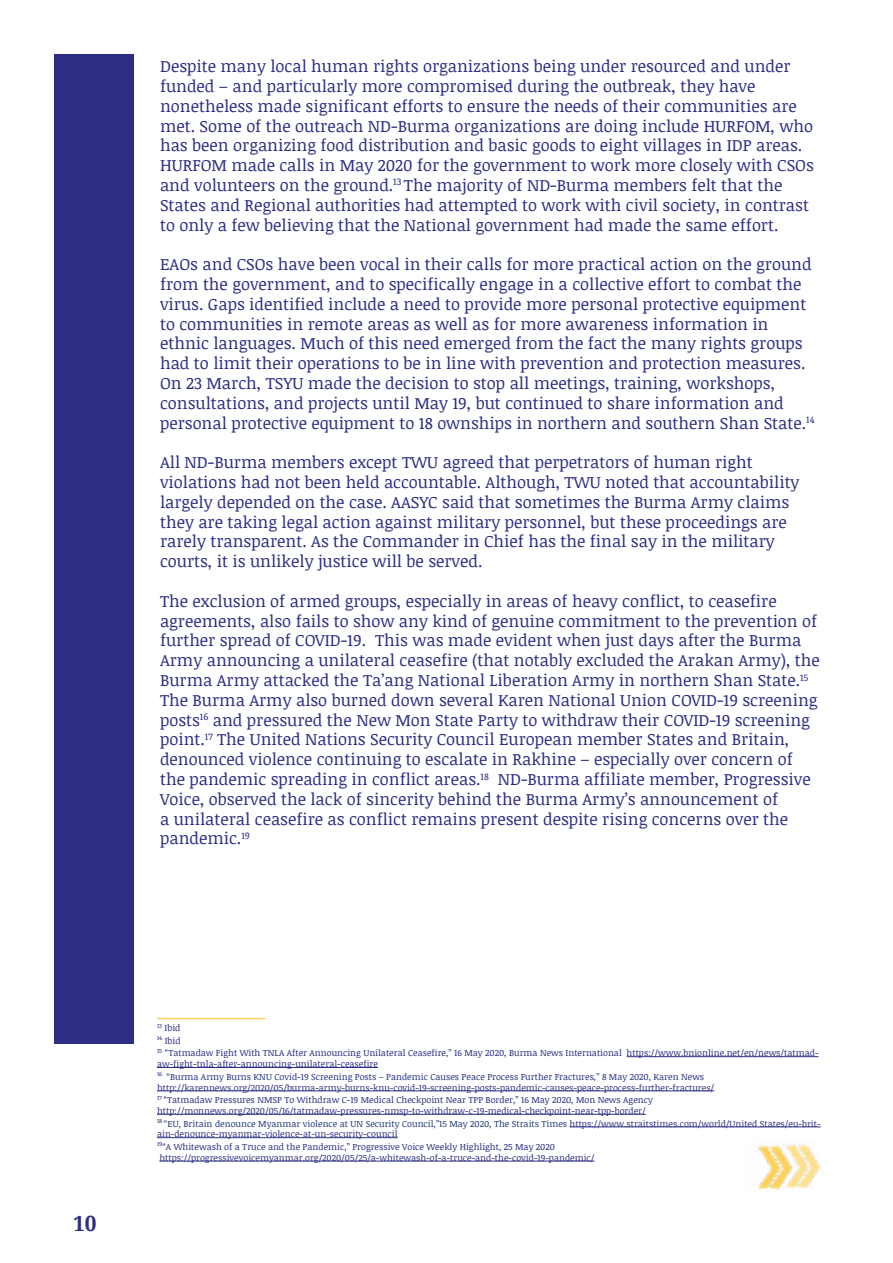
<style>
.page{position:relative;width:893px;height:1263px;background:#fff}
.page>*{position:absolute;margin:0;border:0;box-sizing:border-box;transform-origin:0 0}
.t1{font:700 21px "Noto Serif";color:#2d2e83}
.t2{font:16.5px/19.8px "Noticia Text";color:#2d2e83}
.t3{font:9px/12.6px "Noticia Text";color:#2d2e83}
.t4{font:9px/12.6px "Noticia Text";color:#283583}
.s1{color:#2d2e83}
.s2{color:#213a7c}
</style>
<div class="page">
<div style="left:54px;top:54px;width:80px;height:989px;background:#2d2e83"></div>
<hr style="left:157px;top:1018px;width:108px;height:1px;background:#fed059">
<hr style="left:627px;top:1056px;width:191px;height:1px;background:#2d2e83">
<hr style="left:157px;top:1067px;width:221px;height:1px;background:#2d2e83">
<hr style="left:157px;top:1090px;width:557px;height:1px;background:#2d2e83">
<hr style="left:157px;top:1114px;width:489px;height:1px;background:#2d2e83">
<hr style="left:570px;top:1126px;width:251px;height:1px;background:#2d2e83">
<hr style="left:157px;top:1137px;width:241px;height:1px;background:#2d2e83">
<hr style="left:159px;top:1161px;width:436px;height:1px;background:#2d2e83">
<img style="left:757px;top:1145px;width:13px;height:44px">
<img style="left:770px;top:1141px;width:50px;height:49px">
<p class="t2" style="left:160px;top:56px;width:655px">Despite many local human rights organizations being under resourced and under funded – and particularly more compromised during the outbreak, they have nonetheless made significant efforts to ensure the needs of their communities are met. Some of the outreach ND-Burma organizations are doing include HURFOM, who has been organizing food distribution and basic goods to eight villages in IDP areas.<br>HURFOM made calls in May 2020 for the government to work more closely with CSOs and volunteers on the ground.<sup>13</sup> The majority of ND-Burma members felt that the States and Regional authorities had attempted to work with civil society, in contrast to only a few believing that the National government had made the same effort.</p>
<p class="t2" style="left:160px;top:254px;width:656px">EAOs and CSOs have been vocal in their calls for more practical action on the ground from the government, and to specifically engage in a collective effort to combat the virus. Gaps identified include a need to provide more personal protective equipment to communities in remote areas as well as for more awareness information in ethnic languages. Much of this need emerged from the fact the many rights groups had to limit their operations to be in line with prevention and protection measures.<br>On 23 March, TSYU made the decision to stop all meetings, training, workshops, consultations, and projects until May 19, but continued to share information and personal protective equipment to 18 ownships in northern and southern Shan State.<sup>14</sup></p>
<p class="t2" style="left:160px;top:452px;width:641px">All ND-Burma members except TWU agreed that perpetrators of human right violations had not been held accountable. Although, TWU noted that accountability largely depended on the case. AASYC said that sometimes the Burma Army claims they are taking legal action against military personnel, but these proceedings are rarely transparent. As the Commander in Chief has the final say in the military courts, it is unlikely justice will be served.</p>
<p class="t2" style="left:160px;top:590px;width:661px">The exclusion of armed groups, especially in areas of heavy conflict, to ceasefire agreements, also fails to show any kind of genuine commitment to the prevention of further spread of COVID-19. This was made evident when just days after the Burma Army announcing a unilateral ceasefire (that notably excluded the Arakan Army), the Burma Army attacked the Ta’ang National Liberation Army in northern Shan State.<sup>15<br></sup>The Burma Army also burned down several Karen National Union COVID-19 screening posts<sup>16</sup> and pressured the New Mon State Party to withdraw their COVID-19 screening point.<sup>17</sup> The United Nations Security Council European member States and Britain, denounced violence continuing to escalate in Rakhine – especially over concern of the pandemic spreading in conflict areas.<sup>18</sup> ND-Burma affiliate member, Progressive Voice, observed the lack of sincerity behind the Burma Army’s announcement of<br>a unilateral ceasefire as conflict remains present despite rising concerns over the pandemic.<sup>19</sup></p>
<p class="t1" style="left:73px;top:1209px;width:25px">10</p>
<p class="t3" style="left:157px;top:1021px;width:663px"><sup>13</sup> Ibid<br><sup>14</sup> Ibid<br><sup>15</sup> “Tatmadaw Fight With TNLA After Announcing Unilateral Ceasefire,” 16 May 2020, Burma News International https://www.bnionline.net/en/news/tatmad-</p>
<p class="t4" style="left:157px;top:1057px;width:549px"><span class="s1">aw-fight-tnla-after-announcing-unilateral-ceasefire<br></span><sup>16</sup> “Burma Army Burns KNU Covid-19 Screening Posts – Pandemic Causes Peace Process Further Fractures,” 8 May 2020, Karen News</p>
<p class="t3" style="left:157px;top:1081px;width:559px">http://karennews.org/2020/05/burma-army-burns-knu-covid-19-screening-posts-pandemic-causes-peace-process-further-fractures/<br><sup>17</sup> “Tatmadaw Pressures NMSP To Withdraw C-19 Medical Checkpoint Near TPP Border,” 16 May 2020, Mon News Agency</p>
<p class="t3" style="left:157px;top:1104px;width:665px">http://monnews.org/2020/05/16/tatmadaw-pressures-nmsp-to-withdraw-c-19-medical-checkpoint-near-tpp-border/<br><sup>18</sup> <span class="s2">“EU, Britain denounce Myanmar violence at UN Security Council,”15 May 2020, The Straits Times</span> https://www.straitstimes.com/world/United States/eu-brit-</p>
<p class="t3" style="left:157px;top:1127px;width:399px">ain-denounce-myanmar-violence-at-un-security-council<br><sup>19</sup>“A Whitewash of a Truce and the Pandemic,” Progressive Voice Weekly Highlight, 25 May 2020</p>
<p class="t3" style="left:159px;top:1151px;width:437px">https://progressivevoicemyanmar.org/2020/05/25/a-whitewash-of-a-truce-and-the-covid-19-pandemic/</p>
</div>
